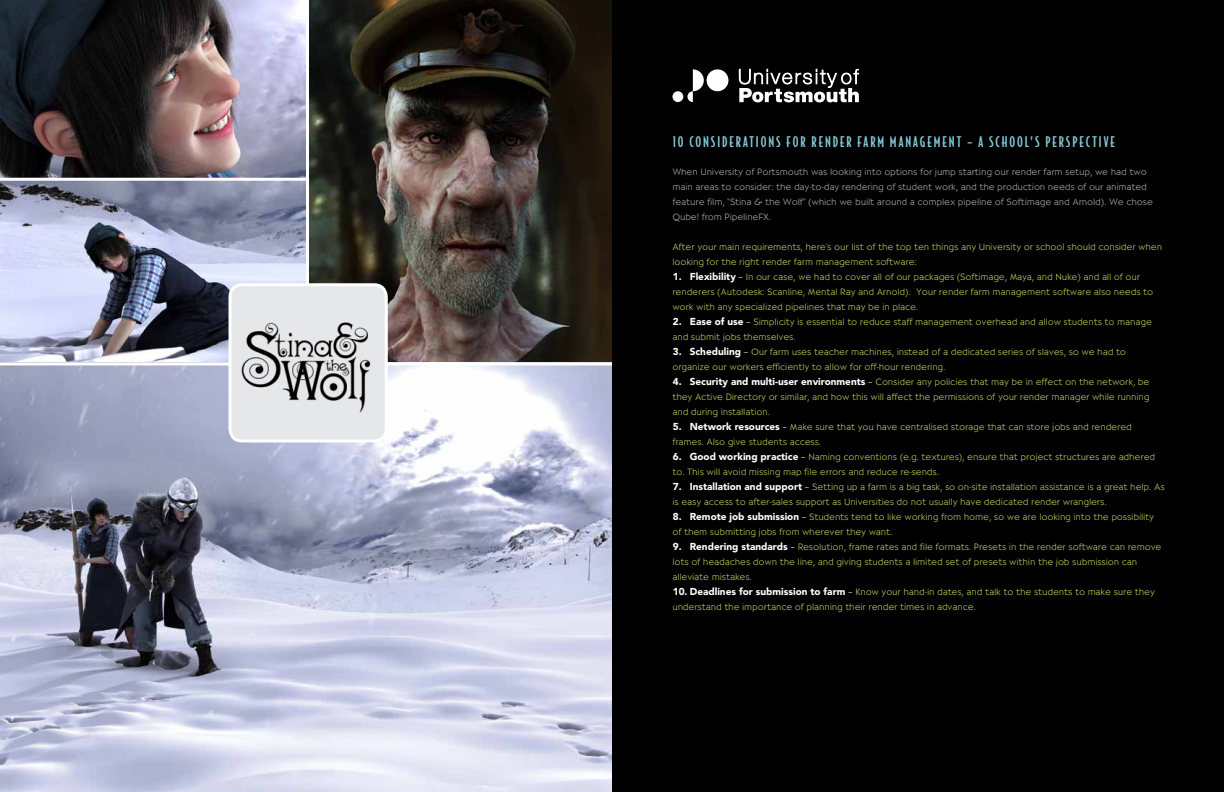
<style>
.page{position:relative;width:1224px;height:792px;background:#fff}
.page>*{position:absolute;margin:0;border:0;box-sizing:border-box;transform-origin:0 0}
.t1{font:500 14px "Bodega Sans";letter-spacing:.14em;color:#84cad7}
.t2{font:9px/15px "Cg Bernhardt Lt";letter-spacing:.05em;color:#b3ce5b}
.t3{font:9px/15px "Cg Bernhardt Lt";letter-spacing:.05em;color:#a7a9ac}
.s1{font-family:"Avenir LT Std";font-weight:900;font-size:10px;color:#fff}
.s2{color:#fff}
</style>
<div class="page">
<div style="left:612px;top:0;width:612px;height:792px;background:#000"></div>
<img style="left:309px;top:0;width:303px;height:362px">
<img style="left:0;top:0;width:306px;height:362px">
<div style="left:707px;top:69px;width:21px;height:22px;background:#fff;border-radius:50%"></div>
<svg style="left:687px;top:69px;width:17px;height:33px"></svg>
<div style="left:672px;top:91px;width:11px;height:11px;background:#fff;border-radius:50%"></div>
<svg style="left:739px;top:69px;width:120px;height:33px"></svg>
<img style="left:0;top:365px;width:612px;height:427px">
<hr style="left:0;top:178px;width:308px;height:3px;background:#fff">
<div style="left:230px;top:285px;width:156px;height:156px;background:#e6e7e8;border-radius:12px"></div>
<div style="left:229px;top:283px;width:159px;height:160px;border:3px solid #fff;border-radius:12px"></div>
<img style="left:241px;top:322px;width:130px;height:91px">
<h1 class="t1" style="left:673px;top:134px;width:31px">10 CONSIDERATIONS</h1>
<h1 class="t1" style="left:787px;top:134px;width:8px">FOR</h1>
<h1 class="t1" style="left:812px;top:134px;width:15px">RENDER</h1>
<h1 class="t1" style="left:858px;top:134px;width:14px">FARM</h1>
<h1 class="t1" style="left:890px;top:134px;width:17px">MANAGEMENT</h1>
<h1 class="t1" style="left:967px;top:134px;width:37px">– A SCHOOL</h1>
<h1 class="t1" style="left:1031px;top:134px;width:30px">’S PERSPECTIVE</h1>
<p class="t3" style="left:673px;top:165px;width:481px">When University of Portsmouth was looking into options for jump starting our render farm setup, we had two main areas to consider: the day-to-day rendering of student work, and the production needs of our animated feature film, “Stina &amp; the Wolf” (which we built around a complex pipeline of Softimage and Arnold). We chose Qube! from PipelineFX.</p>
<p class="t2" style="left:673px;top:240px;width:491px">After your main requirements, here’s our list of the top ten things any University or school should consider when looking for the right render farm management software:</p>
<p class="t2" style="left:673px;top:270px;width:482px"><span class="s1">1. Flexibility</span> <span class="s2">–</span> In our case, we had to cover all of our packages (Softimage, Maya, and Nuke) and all of our renderers (Autodesk: Scanline, Mental Ray and Arnold). Your render farm management software also needs to work with any specialized pipelines that may be in place.</p>
<p class="t2" style="left:673px;top:315px;width:480px"><span class="s1">2. Ease of use</span> <span class="s2">–</span> Simplicity is essential to reduce staff management overhead and allow students to manage and submit jobs themselves.</p>
<p class="t2" style="left:673px;top:345px;width:455px"><span class="s1">3. Scheduling</span> <span class="s2">–</span> Our farm uses teacher machines, instead of a dedicated series of slaves, so we had to organize our workers efficiently to allow for off-hour rendering.</p>
<p class="t2" style="left:673px;top:375px;width:478px;text-align:justify"><span class="s1">4. Security and multi-user environments</span> <span class="s2">–</span> Consider any policies that may be in effect on the network, be they Active Directory or similar, and how this will affect the permissions of your render manager while running and during installation.</p>
<p class="t2" style="left:673px;top:420px;width:460px"><span class="s1">5. Network resources</span> <span class="s2">–</span> Make sure that you have centralised storage that can store jobs and rendered frames. Also give students access.</p>
<p class="t2" style="left:673px;top:450px;width:484px"><span class="s1">6. Good working practice</span> <span class="s2">–</span> Naming conventions (e.g. textures), ensure that project structures are adhered to. This will avoid missing map file errors and reduce re-sends.</p>
<p class="t2" style="left:673px;top:480px;width:493px"><span class="s1">7. Installation and support</span> <span class="s2">–</span> Setting up a farm is a big task, so on-site installation assistance is a great help. As is easy access to after-sales support as Universities do not usually have dedicated render wranglers.</p>
<p class="t2" style="left:673px;top:510px;width:483px"><span class="s1">8. Remote job submission</span> <span class="s2">–</span> Students tend to like working from home, so we are looking into the possibility of them submitting jobs from wherever they want.</p>
<p class="t2" style="left:673px;top:540px;width:490px"><span class="s1">9. Rendering standards</span> <span class="s2">–</span> Resolution, frame rates and file formats. Presets in the render software can remove lots of headaches down the line, and giving students a limited set of presets within the job submission can alleviate mistakes.</p>
<p class="t2" style="left:673px;top:585px;width:484px"><span class="s1">10. Deadlines for submission to farm</span> <span class="s2">–</span> Know your hand-in dates, and talk to the students to make sure they understand the importance of planning their render times in advance.</p>
</div>
